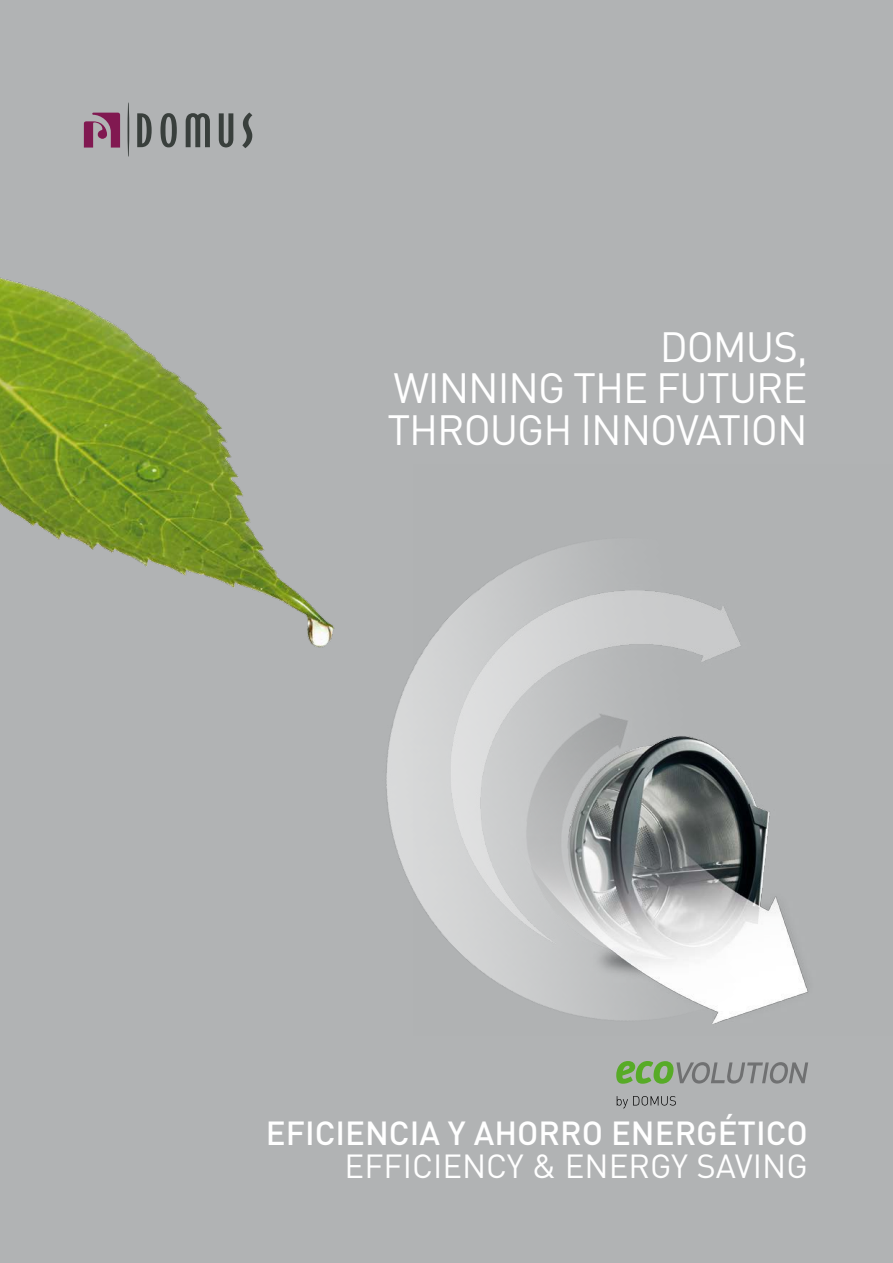
<style>
.page{position:relative;width:893px;height:1263px;background:#b1b3b4}
.page>*{position:absolute;margin:0;border:0;box-sizing:border-box;transform-origin:0 0}
.t1{font:41.85px/41.8px "DIN Pro";letter-spacing:-.025em;color:#fff;text-align:justify}
.t2{font:500 33px "DIN Pro";color:#fff}
.t3{font:33px "DIN Pro";color:#fff}
</style>
<div class="page">
<img style="left:0;top:277px;width:211px;height:301px">
<svg style="left:137px;top:113px;width:15px;height:34px"></svg>
<svg style="left:160px;top:113px;width:17px;height:34px"></svg>
<svg style="left:186px;top:113px;width:24px;height:34px"></svg>
<svg style="left:219px;top:113px;width:14px;height:34px"></svg>
<svg style="left:242px;top:112px;width:10px;height:36px"></svg>
<svg style="left:84px;top:113px;width:36px;height:35px"></svg>
<hr style="left:128px;top:102px;width:1px;height:55px;background:#393f3c;border-radius:50%">
<img style="left:211px;top:415px;width:598px;height:694px">
<svg style="left:617px;top:1096px;width:59px;height:12px"></svg>
<svg style="left:616px;top:1061px;width:192px;height:23px"></svg>
<p class="t1" style="left:387px;top:324px;width:422px;text-indent:272px">DOMUS, WINNING THE FUTURE THROUGH INNOVATION</p>
<p class="t2" style="left:266px;top:1111px;width:543px">EFICIENCIA Y AHORRO ENERGÉTICO</p>
<p class="t3" style="left:345px;top:1144px;width:465px">EFFICIENCY &amp; ENERGY SAVING</p>
</div>
